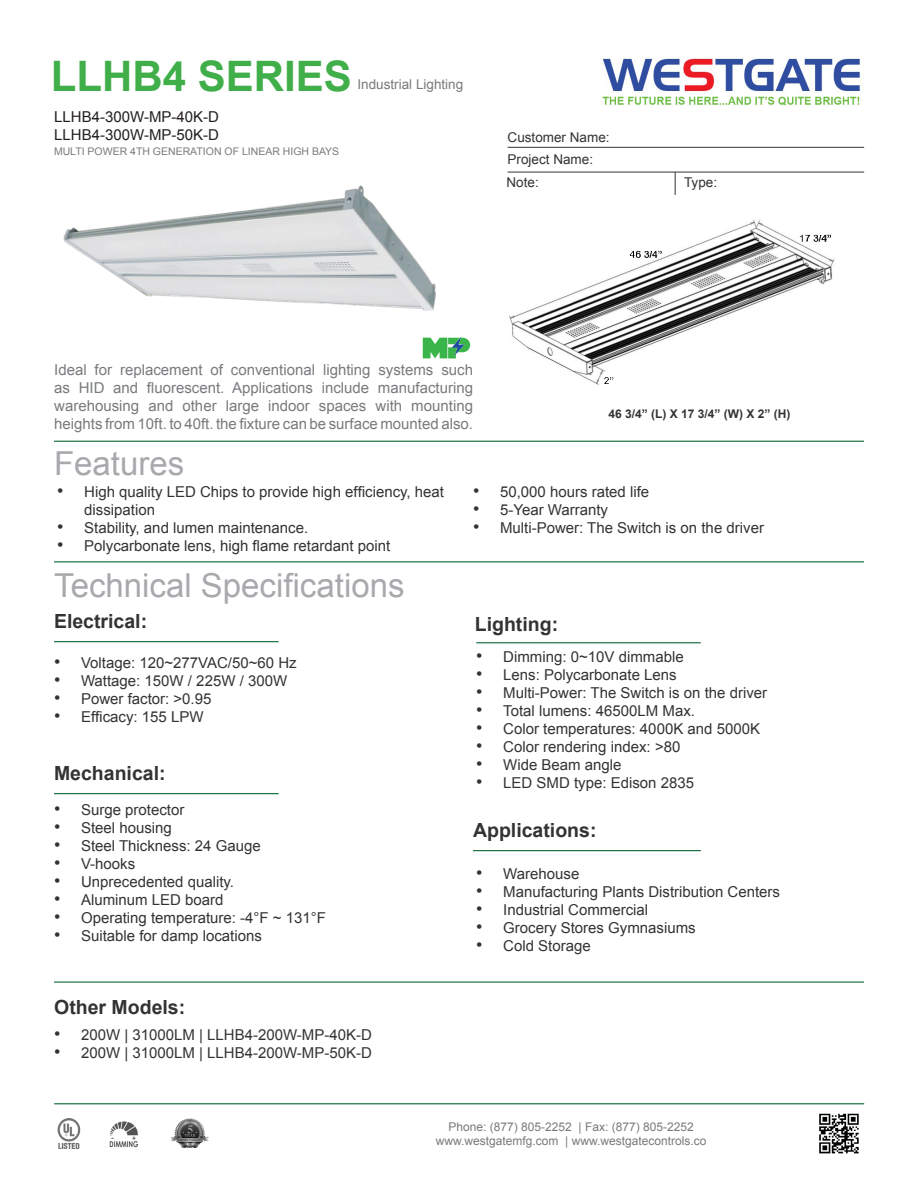
<style>
.page{position:relative;width:918px;height:1188px;background:#fff}
.page>*{position:absolute;margin:0;border:0;box-sizing:border-box;transform-origin:0 0}
.t1{font:700 42px "Arial";color:#40ae49}
.t2{font:33px "Arial";color:#a8a9ad}
.t3{font:700 19.5px "Arial";color:#333}
.t4{font:15px/18px "Arial";color:#333}
.t5{font:15px "Arial";color:#323332}
.t6{font:15px/18px "Arial";color:#787a7d;text-align:justify}
.t7{font:15px "Arial";color:#231f20}
.t8{font:13.5px "Arial";color:#333}
.t9{font:13.5px "Arial";color:#787a7d}
.t10{font:12px "Arial";color:#787a7d}
.t11{font:700 12px "Arial";color:#333}
.t12{font:10.5px "Arial";color:#787a7d}
.s1{font-size:18px}
</style>
<div class="page">
<img style="left:63px;top:185px;width:378px;height:163px">
<hr style="left:54px;top:441px;width:810px;height:1px;background:#0d6736">
<hr style="left:508px;top:147px;width:356px;height:1px;background:#333">
<svg style="left:675px;top:173px;width:1px;height:22px"></svg>
<hr style="left:508px;top:172px;width:356px;height:1px;background:#333">
<hr style="left:54px;top:561px;width:810px;height:1px;background:#0d6736">
<hr style="left:54px;top:641px;width:225px;height:1px;background:#0d6736">
<hr style="left:54px;top:793px;width:225px;height:1px;background:#0d6736">
<hr style="left:473px;top:850px;width:228px;height:1px;background:#0d6736">
<img style="left:602px;top:58px;width:258px;height:48px">
<img style="left:109px;top:1121px;width:30px;height:27px">
<img style="left:170px;top:1118px;width:39px;height:30px">
<img style="left:57px;top:1119px;width:24px;height:30px">
<img style="left:509px;top:220px;width:326px;height:165px">
<hr style="left:476px;top:642px;width:225px;height:1px;background:#0d6736">
<hr style="left:54px;top:1103px;width:810px;height:1px;background:#0d6736">
<hr style="left:54px;top:982px;width:810px;height:1px;background:#0d6736">
<img style="left:819px;top:1113px;width:40px;height:41px">
<svg style="left:423px;top:338px;width:47px;height:20px"></svg>
<img style="left:450px;top:336px;width:16px;height:20px">
<p class="t1" style="left:51px;top:48px;width:303px">LLHB4 SERIES</p>
<p class="t7" style="left:54px;top:107px;width:166px">LLHB4-300W-MP-40K-D</p>
<p class="t7" style="left:54px;top:125px;width:166px">LLHB4-300W-MP-50K-D</p>
<p class="t12" style="left:54px;top:145px;width:287px">MULTI POWER 4TH GENERATION OF LINEAR HIGH BAYS</p>
<p class="t9" style="left:357px;top:75px;width:107px">Industrial Lighting</p>
<p class="t8" style="left:508px;top:128px;width:104px">Customer Name:</p>
<p class="t8" style="left:508px;top:150px;width:87px">Project Name:</p>
<p class="t8" style="left:507px;top:173px;width:34px">Note:</p>
<p class="t8" style="left:684px;top:173px;width:35px">Type:</p>
<p class="t6" style="left:54px;top:361px;width:420px">Ideal for replacement of conventional lighting systems such as HID and fluorescent. Applications include manufacturing warehousing and other large indoor spaces with mounting heights from 10ft. to 40ft. the fixture can be surface mounted also.</p>
<p class="t2" style="left:54px;top:442px;width:132px">Features</p>
<p class="t11" style="left:609px;top:406px;width:184px">46 3/4” (L) X 17 3/4” (W) X 2” (H)</p>
<p class="t4" style="left:84px;top:483px;width:361px;text-indent:-27px"><span class="s1">•</span> High quality LED Chips to provide high efficiency, heat dissipation</p>
<p class="t4" style="left:57px;top:519px;width:252px"><span class="s1">•</span> Stability, and lumen maintenance.</p>
<p class="t4" style="left:57px;top:537px;width:334px"><span class="s1">•</span> Polycarbonate lens, high flame retardant point</p>
<p class="t2" style="left:54px;top:564px;width:352px">Technical Specifications</p>
<p class="t3" style="left:54px;top:608px;width:95px">Electrical:</p>
<p class="t4" style="left:54px;top:654px;width:244px"><span class="s1">•</span> Voltage: 120~277VAC/50~60 Hz</p>
<p class="t4" style="left:54px;top:672px;width:235px"><span class="s1">•</span> Wattage: 150W / 225W / 300W</p>
<p class="t5" style="left:54px;top:689px;width:159px"><span class="s1">•</span> Power factor: &gt;0.95</p>
<p class="t5" style="left:54px;top:707px;width:151px"><span class="s1">•</span> Efficacy: 155 LPW</p>
<p class="t3" style="left:54px;top:760px;width:113px">Mechanical:</p>
<p class="t4" style="left:54px;top:801px;width:132px"><span class="s1">•</span> Surge protector</p>
<p class="t4" style="left:54px;top:819px;width:119px"><span class="s1">•</span> Steel housing</p>
<p class="t4" style="left:54px;top:837px;width:208px"><span class="s1">•</span> Steel Thickness: 24 Gauge</p>
<p class="t4" style="left:54px;top:855px;width:83px"><span class="s1">•</span> V-hooks</p>
<p class="t4" style="left:54px;top:873px;width:182px"><span class="s1">•</span> Unprecedented quality.</p>
<p class="t4" style="left:54px;top:891px;width:171px"><span class="s1">•</span> Aluminum LED board</p>
<p class="t4" style="left:54px;top:909px;width:274px"><span class="s1">•</span> Operating temperature: -4°F ~ 131°F</p>
<p class="t4" style="left:54px;top:927px;width:209px"><span class="s1">•</span> Suitable for damp locations</p>
<p class="t3" style="left:54px;top:995px;width:133px">Other Models:</p>
<p class="t4" style="left:54px;top:1026px;width:319px"><span class="s1">•</span> 200W | 31000LM | LLHB4-200W-MP-40K-D</p>
<p class="t4" style="left:54px;top:1044px;width:319px"><span class="s1">•</span> 200W | 31000LM | LLHB4-200W-MP-50K-D</p>
<p class="t4" style="left:473px;top:483px;width:178px"><span class="s1">•</span> 50,000 hours rated life</p>
<p class="t4" style="left:473px;top:501px;width:137px"><span class="s1">•</span> 5-Year Warranty</p>
<p class="t5" style="left:473px;top:518px;width:292px"><span class="s1">•</span> Multi-Power: The Switch is on the driver</p>
<p class="t3" style="left:475px;top:611px;width:85px">Lighting:</p>
<p class="t5" style="left:476px;top:647px;width:209px"><span class="s1">•</span> Dimming: 0~10V dimmable</p>
<p class="t5" style="left:476px;top:665px;width:202px"><span class="s1">•</span> Lens: Polycarbonate Lens</p>
<p class="t5" style="left:476px;top:683px;width:292px"><span class="s1">•</span> Multi-Power: The Switch is on the driver</p>
<p class="t5" style="left:476px;top:701px;width:220px"><span class="s1">•</span> Total lumens: 46500LM Max.</p>
<p class="t5" style="left:476px;top:719px;width:285px"><span class="s1">•</span> Color temperatures: 4000K and 5000K</p>
<p class="t5" style="left:476px;top:737px;width:206px"><span class="s1">•</span> Color rendering index: &gt;80</p>
<p class="t5" style="left:476px;top:755px;width:147px"><span class="s1">•</span> Wide Beam angle</p>
<p class="t5" style="left:476px;top:773px;width:219px"><span class="s1">•</span> LED SMD type: Edison 2835</p>
<p class="t3" style="left:473px;top:817px;width:125px">Applications:</p>
<p class="t4" style="left:476px;top:865px;width:105px"><span class="s1">•</span> Warehouse</p>
<p class="t4" style="left:476px;top:883px;width:305px"><span class="s1">•</span> Manufacturing Plants Distribution Centers</p>
<p class="t4" style="left:476px;top:901px;width:174px"><span class="s1">•</span> Industrial Commercial</p>
<p class="t4" style="left:476px;top:919px;width:221px"><span class="s1">•</span> Grocery Stores Gymnasiums</p>
<p class="t4" style="left:476px;top:937px;width:116px"><span class="s1">•</span> Cold Storage</p>
<p class="t10" style="left:448px;top:1118px;width:247px">Phone: (877) 805-2252 | Fax: (877) 805-2252</p>
<p class="t10" style="left:436px;top:1133px;width:272px">www.westgatemfg.com | www.westgatecontrols.co</p>
</div>
